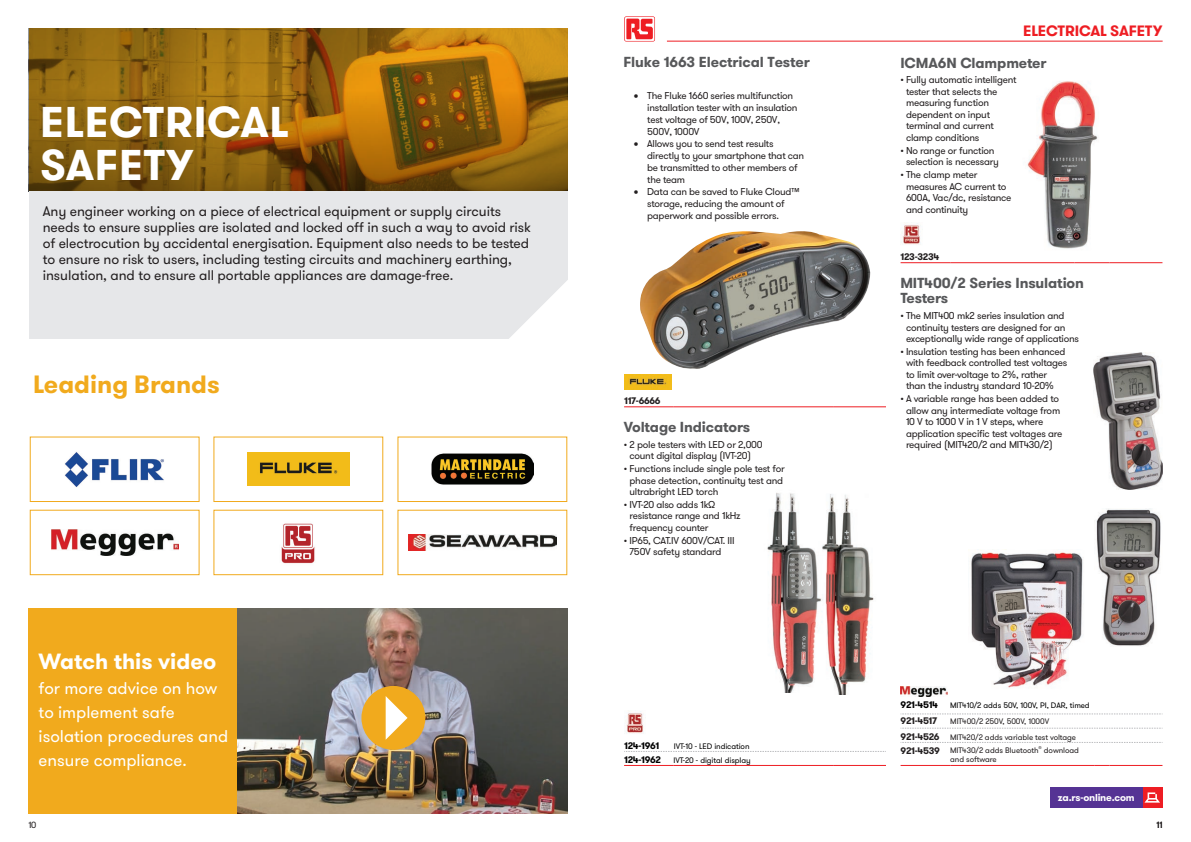
<style>
.page{position:relative;width:1191px;height:842px;background:#fff}
.page>*{position:absolute;margin:0;border:0;box-sizing:border-box;transform-origin:0 0}
.t1{font:700 43px/43px "GT Walsheim Pro";letter-spacing:.015em;color:#fff}
.t2{font:700 25px "GT Walsheim Pro";color:#f1aa1d}
.t3{font:700 22px "GT Walsheim Pro";color:#fff}
.t4{font:17px/23.8px "GT Walsheim Pro";color:#fff}
.t5{font:700 15px "GT Walsheim Pro";letter-spacing:-.01em;color:#ee1d23}
.t6{font:700 14.5px/15.5px "GT Walsheim Pro";letter-spacing:-.01em;color:#57585a}
.t7{font:14px/16px "GT Walsheim Pro";letter-spacing:-.005em;color:#231f20}
.t8{font:10px/11.5px "GT Walsheim Pro";letter-spacing:-.025em;color:#231f20}
.t9{font:700 10px "GT Walsheim Pro";letter-spacing:-.02em;color:#fff}
.t10{font:700 9.5px "GT Walsheim Pro";letter-spacing:-.03em;color:#231f20}
.t11{font:700 9.5px "GT Walsheim Pro";letter-spacing:-.03em;color:#000}
.t12{font:9px "GT Walsheim Pro";color:#231f20}
.t13{font:8px/13.3px "GT Walsheim Pro";letter-spacing:-.01em;color:#231f20}
.t14{font:8px "GT Walsheim Pro";letter-spacing:-.01em;color:#000}
.t15{font:4px "GT Walsheim Pro";color:#231f20}
.s1{font-weight:700;font-size:9.5px}
</style>
<div class="page">
<svg style="left:624px;top:16px;width:31px;height:26px"></svg>
<svg style="left:625px;top:17px;width:29px;height:24px"></svg>
<svg style="left:626px;top:19px;width:27px;height:20px"></svg>
<hr style="left:667px;top:41px;width:495px;height:1px;background:#ee1d23">
<img style="left:29px;top:28px;width:538px;height:46px">
<svg style="left:29px;top:74px;width:538px;height:117px;background:#8d5f0d"></svg>
<div style="left:29px;top:191px;width:538px;height:148px;background:#e6e7e9"></div>
<img style="left:248px;top:453px;width:101px;height:33px">
<div style="left:214px;top:437px;width:169px;height:65px;border:1px solid #f1aa1d"></div>
<img style="left:431px;top:453px;width:102px;height:32px">
<div style="left:397px;top:437px;width:170px;height:65px;border:1px solid #f1aa1d"></div>
<img style="left:281px;top:523px;width:34px;height:41px">
<div style="left:214px;top:510px;width:169px;height:65px;border:1px solid #f1aa1d"></div>
<img style="left:51px;top:530px;width:127px;height:25px">
<div style="left:30px;top:510px;width:169px;height:65px;border:1px solid #f1aa1d"></div>
<img style="left:65px;top:452px;width:99px;height:35px">
<div style="left:30px;top:437px;width:169px;height:65px;border:1px solid #f1aa1d"></div>
<img style="left:408px;top:534px;width:148px;height:17px">
<div style="left:397px;top:510px;width:170px;height:65px;border:1px solid #f1aa1d"></div>
<div style="left:29px;top:608px;width:260px;height:205px;background:#f1aa1d"></div>
<svg style="left:509px;top:273px;width:59px;height:66px"></svg>
<hr style="left:624px;top:407px;width:50px;height:1px;background:#ee1d23">
<hr style="left:674px;top:407px;width:124px;height:1px;background:#ee1d23">
<hr style="left:798px;top:407px;width:35px;height:1px;background:#ee1d23">
<hr style="left:833px;top:407px;width:53px;height:1px;background:#ee1d23">
<img style="left:624px;top:374px;width:47px;height:16px">
<img style="left:640px;top:231px;width:230px;height:138px">
<img style="left:1027px;top:81px;width:71px;height:168px">
<hr style="left:900px;top:262px;width:50px;height:1px;background:#ee1d23">
<hr style="left:950px;top:262px;width:124px;height:1px;background:#ee1d23">
<hr style="left:1074px;top:262px;width:35px;height:1px;background:#ee1d23">
<hr style="left:1109px;top:262px;width:53px;height:1px;background:#ee1d23">
<img style="left:901px;top:223px;width:20px;height:22px">
<svg style="left:624px;top:751px;width:262px;height:1px"></svg>
<hr style="left:624px;top:765px;width:50px;height:1px;background:#ee1d23">
<hr style="left:674px;top:765px;width:124px;height:1px;background:#ee1d23">
<hr style="left:798px;top:765px;width:35px;height:1px;background:#ee1d23">
<hr style="left:833px;top:765px;width:53px;height:1px;background:#ee1d23">
<img style="left:625px;top:711px;width:19px;height:22px">
<img style="left:826px;top:494px;width:48px;height:200px">
<img style="left:767px;top:492px;width:59px;height:201px">
<svg style="left:900px;top:714px;width:261px;height:1px"></svg>
<svg style="left:900px;top:728px;width:262px;height:1px"></svg>
<svg style="left:900px;top:742px;width:262px;height:1px"></svg>
<hr style="left:900px;top:765px;width:50px;height:1px;background:#ee1d23">
<hr style="left:950px;top:765px;width:144px;height:1px;background:#ee1d23">
<svg style="left:1094px;top:765px;width:15px;height:1px"></svg>
<hr style="left:1109px;top:765px;width:53px;height:1px;background:#ee1d23">
<img style="left:900px;top:687px;width:47px;height:10px">
<img style="left:971px;top:552px;width:112px;height:136px">
<img style="left:1093px;top:352px;width:69px;height:138px">
<img style="left:1096px;top:509px;width:65px;height:137px">
<img style="left:238px;top:609px;width:329px;height:204px">
<div style="left:361px;top:686px;width:64px;height:64px;background:#f1aa1d;border-radius:50%"></div>
<svg style="left:386px;top:696px;width:21px;height:44px"></svg>
<div style="left:1050px;top:787px;width:91px;height:21px;background:#553394"></div>
<div style="left:1141px;top:787px;width:21px;height:21px;background:#ee1d23"></div>
<svg style="left:1144px;top:792px;width:16px;height:11px"></svg>
<div style="left:1051px;top:787px;width:91px;height:21px;background:#553394"></div>
<h1 class="t1" style="left:40px;top:101px;width:250px">ELECTRICAL<br>SAFETY</h1>
<p class="t7" style="left:43px;top:203px;width:489px">Any engineer working on a piece of electrical equipment or supply circuits needs to ensure supplies are isolated and locked off in such a way to avoid risk of electrocution by accidental energisation. Equipment also needs to be tested to ensure no risk to users, including testing circuits and machinery earthing, insulation, and to ensure all portable appliances are damage-free.</p>
<h2 class="t2" style="left:33px;top:368px;width:188px">Leading Brands</h2>
<h3 class="t3" style="left:39px;top:646px;width:179px">Watch this video</h3>
<h3 class="t4" style="left:39px;top:677px;width:191px">for more advice on how to implement safe isolation procedures and ensure compliance.</h3>
<p class="t12" style="left:28px;top:819px;width:10px">10</p>
<h3 class="t6" style="left:623px;top:54px;width:188px">Fluke 1663 Electrical Tester</h3>
<p class="t8" style="left:647px;top:90px;width:152px;line-height:12px;text-indent:-13px">• The Fluke 1660 series multifunction installation tester with an insulation test voltage of 50V, 100V, 250V,<br>500V, 1000V</p>
<p class="t8" style="left:647px;top:138px;width:158px;line-height:12px;text-indent:-13px">• Allows you to send test results directly to your smartphone that can be transmitted to other members of the team</p>
<p class="t8" style="left:647px;top:186px;width:154px;line-height:12px;text-indent:-13px">• Data can be saved to Fluke Cloud™ storage, reducing the amount of paperwork and possible errors.</p>
<p class="t10" style="left:624px;top:395px;width:38px">117-6666</p>
<h3 class="t6" style="left:624px;top:419px;width:128px">Voltage Indicators</h3>
<p class="t8" style="left:624px;top:439px;width:140px;text-align:center">• 2 pole testers with LED or 2,000 count digital display (IVT-20)</p>
<p class="t8" style="left:629px;top:463px;width:157px;text-indent:-6px">• Functions include single pole test for phase detection, continuity test and ultrabright LED torch</p>
<p class="t8" style="left:629px;top:499px;width:113px;text-indent:-6px">• IVT-20 also adds 1kΩ resistance range and 1kHz frequency counter</p>
<p class="t8" style="left:629px;top:535px;width:107px;text-indent:-6px">• IP65, CAT.IV 600V/CAT. III<br>750V safety standard</p>
<p class="t11" style="left:624px;top:739px;width:37px">124-1961</p>
<p class="t14" style="left:674px;top:741px;width:77px">IVT-10 - LED indication</p>
<p class="t11" style="left:624px;top:753px;width:38px">124-1962</p>
<p class="t14" style="left:673px;top:755px;width:79px">IVT-20 - digital display</p>
<h3 class="t5" style="left:1023px;top:21px;width:141px">ELECTRICAL SAFETY</h3>
<h3 class="t6" style="left:900px;top:55px;width:148px">ICMA6N Clampmeter</h3>
<p class="t8" style="left:906px;top:74px;width:112px;text-indent:-6px">• Fully automatic intelligent tester that selects the measuring function dependent on input terminal and current clamp conditions</p>
<p class="t8" style="left:900px;top:145px;width:100px;text-align:center">• No range or function selection is necessary</p>
<p class="t8" style="left:906px;top:169px;width:107px;text-indent:-6px">• The clamp meter measures AC current to<br>600A, Vac/dc, resistance and continuity</p>
<p class="t10" style="left:900px;top:251px;width:40px">123-3234</p>
<h3 class="t6" style="left:900px;top:275px;width:185px">MIT400/2 Series Insulation<br>Testers</h3>
<p class="t8" style="left:906px;top:310px;width:174px;text-indent:-6px">• The MIT400 mk2 series insulation and continuity testers are designed for an exceptionally wide range of applications</p>
<p class="t8" style="left:906px;top:346px;width:163px;text-indent:-6px">• Insulation testing has been enhanced with feedback controlled test voltages to limit over-voltage to 2%, rather than the industry standard 10-20%</p>
<p class="t8" style="left:906px;top:393px;width:158px;text-indent:-6px">• A variable range has been added to allow any intermediate voltage from 10 V to 1000 V in 1 V steps, where application specific test voltages are required (MIT420/2 and MIT430/2)</p>
<p class="t11" style="left:900px;top:699px;width:39px">921-4514</p>
<p class="t14" style="left:950px;top:700px;width:141px">MIT410/2 adds 50V, 100V, PI, DAR, timed</p>
<p class="t13" style="left:900px;top:730px;width:177px"><span class="s1">921-4526</span> MIT420/2 adds variable test voltage<br><span class="s1">921-4539</span> MIT430/2 adds Bluetooth</p>
<p class="t10" style="left:900px;top:714px;width:38px">921-4517</p>
<p class="t13" style="left:950px;top:715px;width:100px">MIT400/2 250V, 500V, 1000V</p>
<p class="t15" style="left:1038px;top:745px;width:5px">®</p>
<p class="t13" style="left:1044px;top:744px;width:37px">download</p>
<p class="t13" style="left:950px;top:753px;width:48px">and software</p>
<p class="t9" style="left:1058px;top:791px;width:78px">za.rs-online.com</p>
<p class="t12" style="left:1156px;top:819px;width:8px">11</p>
</div>
